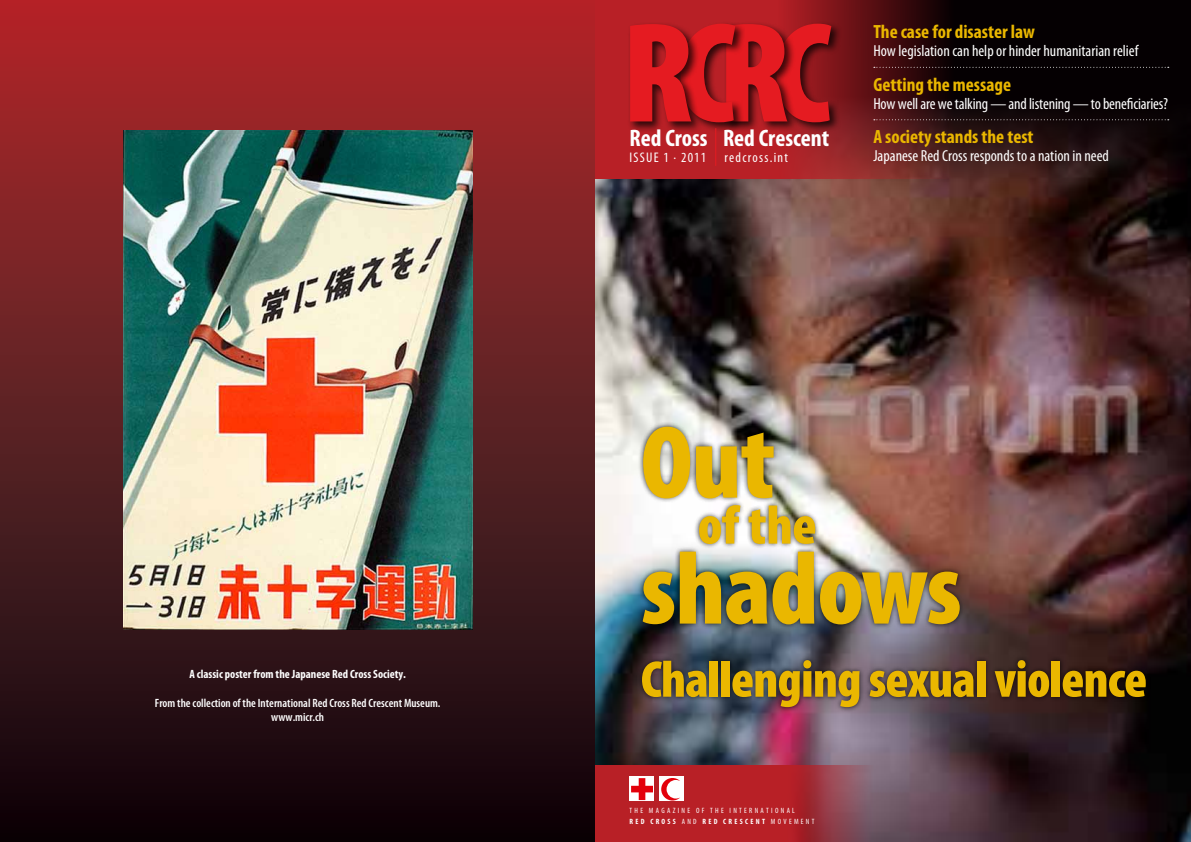
<style>
.page{position:relative;width:1191px;height:842px;background:#fff}
.page>*{position:absolute;margin:0;border:0;box-sizing:border-box;transform-origin:0 0}
.t1{font:900 condensed 104px "Myriad Pro";letter-spacing:-.01em;color:#eab700}
.t2{font:900 condensed 55px "Myriad Pro";color:#eab700}
.t3{font:900 condensed 52px "Myriad Pro";letter-spacing:-.015em;color:#eab700}
.t4{font:700 condensed 24px "Myriad Pro";color:#fff}
.t5{font:700 condensed 19.2px "Myriad Pro";color:#eab700}
.t6{font:condensed 16px "Myriad Pro";color:#fff}
.t7{font:condensed 14px "Myriad Pro";letter-spacing:.09em;color:#fff}
.t8{font:600 condensed 12px/14.4px "Myriad Pro";color:#fff;text-align:center}
.t9{font:700 condensed 12px "Myriad Pro";color:#fff}
.t10{font:condensed 7.7px "Myriad Pro";color:#fff}
.t11{font:700 condensed 7.7px "Myriad Pro";color:#fff}
</style>
<div class="page">
<div style="left:0;top:0;width:595px;height:842px;background:linear-gradient(to bottom,#b12d2f,#090b10)"></div>
<img style="left:123px;top:130px;width:349px;height:499px">
<img style="left:595px;top:224px;width:596px;height:617px">
<svg style="left:595px;top:0;width:596px;height:224px;background:#271615"></svg>
<svg style="left:595px;top:0;width:369px;height:179px;background:#7d191d"></svg>
<div style="left:773px;top:21px;width:68px;height:112px;background:#000;opacity:.75"></div>
<div style="left:723px;top:21px;width:74px;height:111px;background:#000;opacity:.75"></div>
<div style="left:677px;top:21px;width:68px;height:112px;background:#000;opacity:.75"></div>
<div style="left:627px;top:21px;width:74px;height:111px;background:#000;opacity:.75"></div>
<svg style="left:630px;top:24px;width:201px;height:98px;background:#c3181e"></svg>
<hr style="left:715px;top:128px;width:1px;height:38px;background:#e51b21">
<svg style="left:595px;top:765px;width:284px;height:77px;background:#ab2b33"></svg>
<div style="left:629px;top:776px;width:25px;height:25px;background:#fff"></div>
<svg style="left:631px;top:778px;width:22px;height:22px"></svg>
<div style="left:659px;top:776px;width:25px;height:25px;background:#fff"></div>
<svg style="left:661px;top:778px;width:19px;height:22px"></svg>
<svg style="left:874px;top:67px;width:294px;height:1px"></svg>
<svg style="left:874px;top:119px;width:294px;height:1px"></svg>
<div style="left:636px;top:655px;width:515px;height:58px;background:#000;opacity:.75"></div>
<div style="left:637px;top:421px;width:327px;height:209px;background:#000;opacity:.75"></div>
<p class="t9" style="left:189px;top:667px;width:218px">A classic poster from the Japanese Red Cross Society.</p>
<p class="t8" style="left:155px;top:696px;width:287px">From the collection of the International Red Cross Red Crescent Museum. www.micr.ch</p>
<h3 class="t4" style="left:629px;top:124px;width:201px">Red Cross Red Crescent</h3>
<p class="t7" style="left:629px;top:150px;width:78px">ISSUE 1 . 2011</p>
<p class="t7" style="left:724px;top:150px;width:65px">redcross.int</p>
<p class="t5" style="left:873px;top:21px;width:163px">The case for disaster law</p>
<p class="t6" style="left:873px;top:42px;width:266px">How legislation can help or hinder humanitarian relief</p>
<p class="t5" style="left:873px;top:74px;width:139px">Getting the message</p>
<p class="t6" style="left:873px;top:95px;width:296px">How well are we talking — and listening — to beneficiaries?</p>
<p class="t5" style="left:873px;top:126px;width:162px">A society stands the test</p>
<p class="t6" style="left:873px;top:147px;width:237px">Japanese Red Cross responds to a nation in need</p>
<h2 class="t2" style="left:641px;top:495px;width:177px"><sup>Out</sup>of the</h2>
<h1 class="t1" style="left:641px;top:531px;width:322px">shadows</h1>
<h3 class="t3" style="left:641px;top:650px;width:508px">Challenging sexual violence</h3>
<p class="t10" style="left:629px;top:806px;width:10px">T he</p>
<p class="t10" style="left:649px;top:806px;width:13px">M aga</p>
<p class="t10" style="left:672px;top:806px;width:10px">z ine</p>
<p class="t10" style="left:696px;top:806px;width:20px">of the</p>
<p class="t10" style="left:729px;top:806px;width:10px">I nternati</p>
<p class="t10" style="left:775px;top:806px;width:12px">o nal</p>
<p class="t11" style="left:629px;top:817px;width:6px">red</p>
<p class="t11" style="left:650px;top:817px;width:7px">cross</p>
<p class="t10" style="left:681px;top:817px;width:6px">and</p>
<p class="t11" style="left:702px;top:817px;width:6px">red</p>
<p class="t11" style="left:723px;top:817px;width:7px">crescent</p>
<p class="t10" style="left:771px;top:817px;width:19px">movement</p>
</div>
